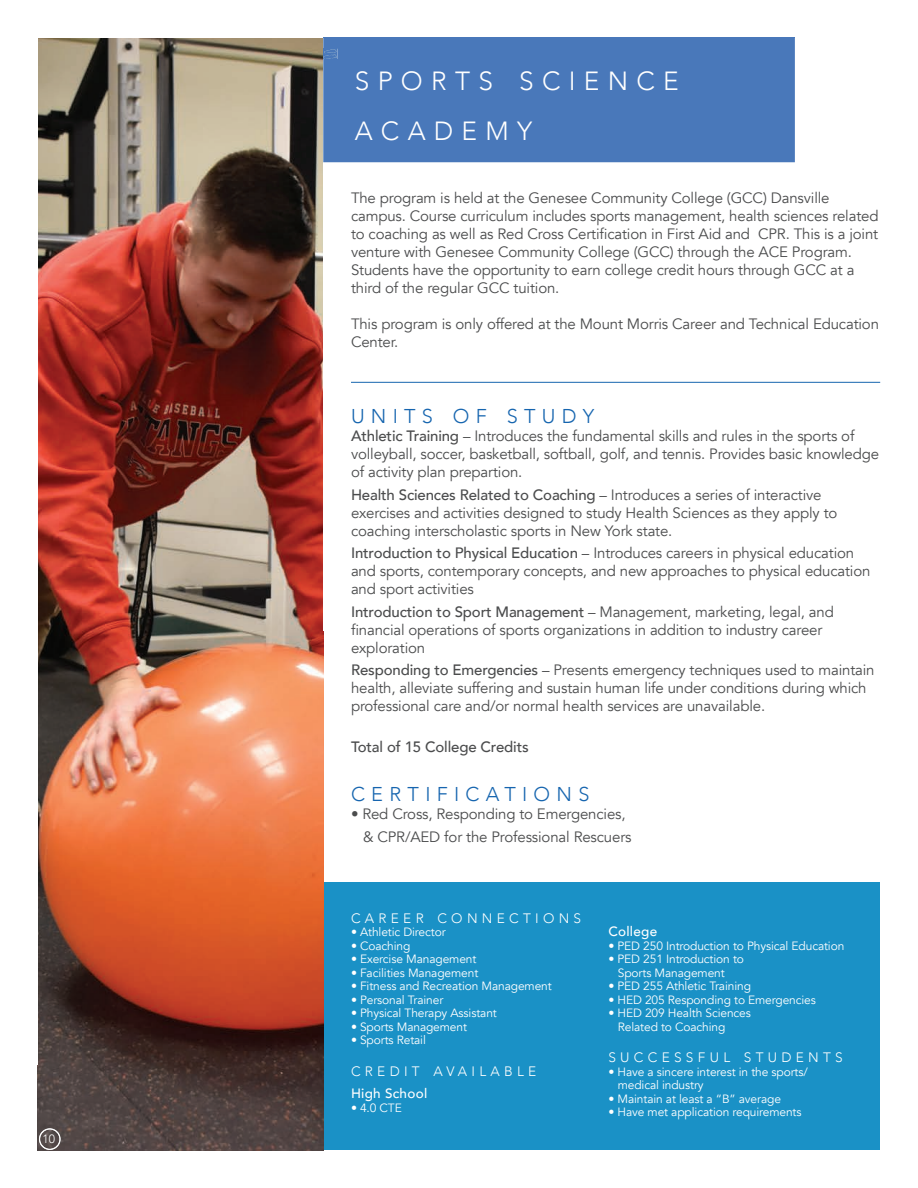
<style>
.page{position:relative;width:918px;height:1188px;background:#fff}
.page>*{position:absolute;margin:0;border:0;box-sizing:border-box;transform-origin:0 0}
.t1{font:300 26.25px/49.5px "Avenir";letter-spacing:.315em;color:#fff}
.t2{font:21px "Chalkduster";color:#39835d}
.t3{font:300 19.95px "Avenir";letter-spacing:.315em;color:#1665af}
.t4{font:15px/18px "Avenir";letter-spacing:-.01em;color:#4b4c4d}
.t5{font:500 15px "Avenir";letter-spacing:-.01em;color:#4b4c4d}
.t6{font:300 13.65px "Avenir";letter-spacing:.315em;color:#fff}
.t7{font:500 13.5px "Avenir";letter-spacing:.02em;color:#fff}
.t8{font:12px/13.5px "Avenir";letter-spacing:-.01em;color:#fff}
.t9{font:300 12px "Avenir";color:#fff}
.s1{font-weight:500}
</style>
<div class="page">
<div style="left:323px;top:883px;width:557px;height:267px;background:#1a91c6"></div>
<img style="left:38px;top:38px;width:285px;height:1112px">
<hr style="left:351px;top:382px;width:529px;height:1px;background:#1665af">
<div style="left:323px;top:38px;width:472px;height:124px;background:#4978ba"></div>
<div style="left:324px;top:49px;width:13px;height:10px;background:#4978ba"></div>
<div style="left:39px;top:1129px;width:21px;height:21px;border:1px solid #fff;border-radius:50%"></div>
<div style="left:40px;top:1129px;width:20px;height:20px;border:1px solid #fff;border-radius:50%"></div>
<p class="t9" style="left:43px;top:1132px;width:14px">10</p>
<p class="t2" style="left:323px;top:39px;width:16px">=</p>
<p class="t1" style="left:355px;top:56px;width:325px">SPORTS SCIENCE<br>ACADEMY</p>
<p class="t4" style="left:351px;top:189px;width:529px">The program is held at the Genesee Community College (GCC) Dansville campus. Course curriculum includes sports management, health sciences related</p>
<p class="t4" style="left:351px;top:225px;width:529px">to coaching as well as Red Cross Certification in First Aid and CPR. This is a joint</p>
<p class="t4" style="left:351px;top:243px;width:505px">venture with Genesee Community College (GCC) through the ACE Program.<br>Students have the opportunity to earn college credit hours through GCC at a third of the regular GCC tuition.</p>
<p class="t4" style="left:351px;top:315px;width:530px">This program is only offered at the Mount Morris Career and Technical Education<br>Center.</p>
<h3 class="t3" style="left:351px;top:404px;width:245px">UNITS OF STUDY</h3>
<p class="t4" style="left:351px;top:427px;width:530px"><span class="s1">Athletic Training</span> – Introduces the fundamental skills and rules in the sports of volleyball, soccer, basketball, softball, golf, and tennis. Provides basic knowledge of activity plan prepartion.</p>
<p class="t4" style="left:351px;top:486px;width:488px"><span class="s1">Health Sciences Related to Coaching</span> – Introduces a series of interactive exercises and activities designed to study Health Sciences as they apply to coaching interscholastic sports in New York state.</p>
<p class="t4" style="left:351px;top:544px;width:521px"><span class="s1">Introduction to Physical Education</span> – Introduces careers in physical education and sports, contemporary concepts, and new approaches to physical education and sport activities</p>
<p class="t4" style="left:351px;top:603px;width:484px"><span class="s1">Introduction to Sport Management</span> – Management, marketing, legal, and</p>
<p class="t4" style="left:351px;top:621px;width:473px">financial operations of sports organizations in addition to industry career</p>
<p class="t4" style="left:351px;top:636px;width:525px;line-height:22.5px">exploration<br><span class="s1">Responding to Emergencies</span> – Presents emergency techniques used to maintain</p>
<p class="t4" style="left:351px;top:679px;width:517px">health, alleviate suffering and sustain human life under conditions during which professional care and/or normal health services are unavailable.</p>
<p class="t5" style="left:351px;top:733px;width:179px">Total of 15 College Credits</p>
<h3 class="t3" style="left:351px;top:782px;width:240px">CERTIFICATIONS</h3>
<p class="t4" style="left:363px;top:803px;width:270px;line-height:22.5px;text-indent:-12px">• Red Cross, Responding to Emergencies, &amp; CPR/AED for the Professional Rescuers</p>
<p class="t6" style="left:351px;top:910px;width:232px">CAREER CONNECTIONS</p>
<p class="t8" style="left:351px;top:925px;width:96px">• Athletic Director</p>
<p class="t8" style="left:351px;top:939px;width:61px">• Coaching</p>
<p class="t8" style="left:351px;top:952px;width:127px">• Exercise Management</p>
<p class="t8" style="left:351px;top:966px;width:129px">• Facilities Management</p>
<p class="t8" style="left:351px;top:979px;width:202px">• Fitness and Recreation Management</p>
<p class="t8" style="left:351px;top:993px;width:94px">• Personal Trainer</p>
<p class="t8" style="left:351px;top:1006px;width:147px">• Physical Therapy Assistant</p>
<p class="t8" style="left:351px;top:1020px;width:118px">• Sports Management</p>
<p class="t8" style="left:351px;top:1033px;width:76px">• Sports Retail</p>
<p class="t6" style="left:351px;top:1063px;width:187px">CREDIT AVAILABLE</p>
<p class="t7" style="left:351px;top:1082px;width:78px">High School</p>
<p class="t8" style="left:351px;top:1101px;width:52px">• 4.0 CTE</p>
<p class="t7" style="left:608px;top:920px;width:50px">College</p>
<p class="t8" style="left:608px;top:939px;width:238px">• PED 250 Introduction to Physical Education</p>
<p class="t8" style="left:618px;top:952px;width:128px;text-indent:-9px">• PED 251 Introduction to<br>Sports Management</p>
<p class="t8" style="left:608px;top:979px;width:144px">• PED 255 Athletic Training</p>
<p class="t8" style="left:608px;top:993px;width:209px">• HED 205 Responding to Emergencies</p>
<p class="t8" style="left:618px;top:1006px;width:135px;text-indent:-9px">• HED 209 Health Sciences<br>Related to Coaching</p>
<p class="t6" style="left:608px;top:1049px;width:236px">SUCCESSFUL STUDENTS</p>
<p class="t8" style="left:618px;top:1065px;width:192px;text-indent:-9px">• Have a sincere interest in the sports/ medical industry</p>
<p class="t8" style="left:608px;top:1092px;width:174px">• Maintain at least a “B” average</p>
<p class="t8" style="left:608px;top:1105px;width:195px">• Have met application requirements</p>
</div>
